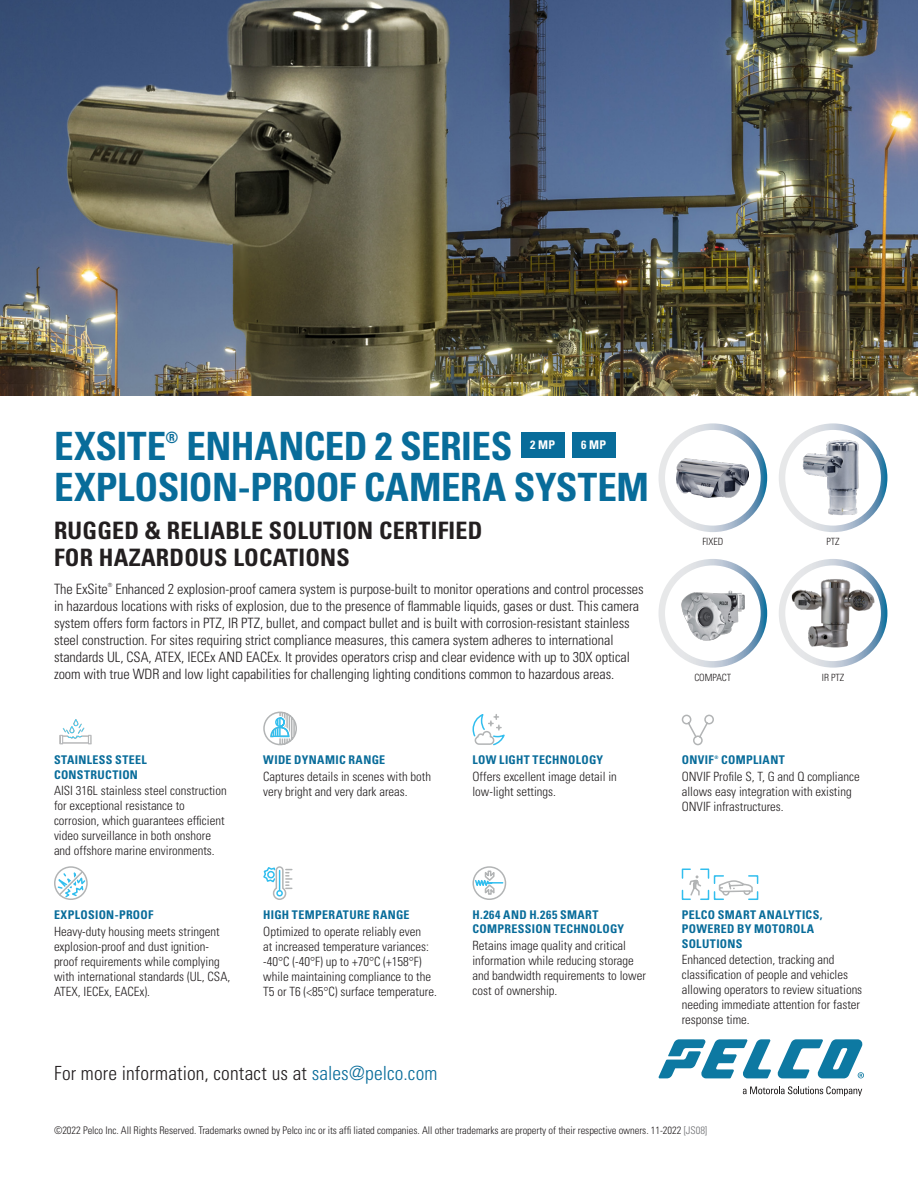
<style>
.page{position:relative;width:918px;height:1188px;background:#fff}
.page>*{position:absolute;margin:0;border:0;box-sizing:border-box;transform-origin:0 0}
.T1{font:700 condensed 39px/40.5px "Univers LT Std";letter-spacing:-.01em;color:#086c9a;text-align:center}
.T2{font:700 condensed 24px "Univers LT Std";letter-spacing:.01em;color:#231f20}
.CTA{font:300 condensed 19.5px "Univers LT Std";letter-spacing:.01em;color:#231f20}
.T1-2{font:700 condensed 15.6px "Univers LT Std";color:#086c9a}
.Body_Text_-_9_5pt{font:300 condensed 14.25px/17.1px "Univers LT Std";letter-spacing:-.005em;color:#231f20}
.Body_Text_-_8_5pt{font:300 condensed 12.75px/15px "Univers LT Std";color:#231f20}
.T4{font:700 condensed 12px/14.2px "Univers LT Std";letter-spacing:.025em;color:#086c9a}
.T4-2{font:700 condensed 12px "Univers LT Std";color:#fff}
.Legal_Text{font:300 condensed 10.5px "Univers LT Std";letter-spacing:-.005em;color:#231f20}
.t1{font:300 condensed 9.9px "Univers LT Std";letter-spacing:-.005em;color:#231f20}
.Body_Text_-_9_5pt-2{font:300 condensed 5.7px "Univers LT Std";color:#231f20}
.T4-3{font:700 condensed 4.8px "Univers LT Std";color:#086c9a}
.s1{color:#086c9a}
.s2{color:#6c6d70}
</style>
<div class="page">
<svg style="left:658px;top:1039px;width:113px;height:39px"></svg>
<svg style="left:743px;top:1086px;width:119px;height:10px"></svg>
<svg style="left:777px;top:1039px;width:87px;height:39px"></svg>
<img style="left:59px;top:719px;width:33px;height:26px">
<svg style="left:263px;top:711px;width:34px;height:35px"></svg>
<svg style="left:472px;top:714px;width:33px;height:32px"></svg>
<svg style="left:681px;top:714px;width:33px;height:32px"></svg>
<div style="left:54px;top:866px;width:34px;height:34px;border:2px solid #b2b4b5;border-radius:50%"></div>
<svg style="left:54px;top:866px;width:33px;height:33px"></svg>
<svg style="left:263px;top:866px;width:29px;height:34px"></svg>
<svg style="left:472px;top:866px;width:35px;height:34px"></svg>
<svg style="left:681px;top:868px;width:78px;height:32px"></svg>
<img style="left:0;top:0;width:918px;height:395px">
<div style="left:521px;top:432px;width:43px;height:26px;background:#086c9a"></div>
<div style="left:572px;top:432px;width:43px;height:26px;background:#086c9a"></div>
<svg style="left:779px;top:423px;width:108px;height:109px"></svg>
<img style="left:800px;top:433px;width:66px;height:85px">
<svg style="left:658px;top:423px;width:109px;height:109px"></svg>
<img style="left:677px;top:457px;width:72px;height:40px">
<svg style="left:658px;top:559px;width:109px;height:109px"></svg>
<img style="left:680px;top:579px;width:65px;height:65px">
<svg style="left:779px;top:559px;width:108px;height:109px"></svg>
<img style="left:788px;top:576px;width:90px;height:75px">
<p class="T1" style="left:54px;top:426px;width:114px">EXSITE</p>
<p class="T1-2" style="left:166px;top:428px;width:14px">®</p>
<p class="T1" style="left:54px;top:426px;width:597px">ENHANCED 2 SERIES<br>EXPLOSION-PROOF CAMERA SYSTEM</p>
<p class="T2" style="left:54px;top:515px;width:430px">RUGGED &amp; RELIABLE SOLUTION CERTIFIED</p>
<p class="T2" style="left:54px;top:542px;width:297px">FOR HAZARDOUS LOCATIONS</p>
<p class="Body_Text_-_9_5pt" style="left:54px;top:580px;width:55px">The ExSite</p>
<p class="Body_Text_-_9_5pt-2" style="left:108px;top:582px;width:6px">®</p>
<p class="T4-2" style="left:530px;top:437px;width:26px">2 MP</p>
<p class="T4-2" style="left:581px;top:437px;width:26px">6 MP</p>
<p class="Body_Text_-_9_5pt" style="left:54px;top:580px;width:591px;text-indent:61px">Enhanced 2 explosion-proof camera system is purpose-built to monitor operations and control processes in hazardous locations with risks of explosion, due to the presence of flammable liquids, gases or dust. This camera system offers form factors in PTZ, IR PTZ, bullet, and compact bullet and is built with corrosion-resistant stainless steel construction. For sites requiring strict compliance measures, this camera system adheres to international standards UL, CSA, ATEX, IECEx AND EACEx. It provides operators crisp and clear evidence with up to 30X optical zoom with true WDR and low light capabilities for challenging lighting conditions common to hazardous areas.</p>
<p class="T4" style="left:54px;top:753px;width:94px">STAINLESS STEEL<br>CONSTRUCTION</p>
<p class="Body_Text_-_8_5pt" style="left:54px;top:783px;width:174px">AISI 316L stainless steel construction for exceptional resistance to corrosion, which guarantees efficient video surveillance in both onshore and offshore marine environments.</p>
<p class="T4" style="left:54px;top:908px;width:101px">EXPLOSION-PROOF</p>
<p class="Body_Text_-_8_5pt" style="left:54px;top:924px;width:178px">Heavy-duty housing meets stringent explosion-proof and dust ignition&shy;proof requirements while complying with international standards (UL, CSA, ATEX, IECEx, EACEx).</p>
<p class="T4" style="left:263px;top:753px;width:124px">WIDE DYNAMIC RANGE</p>
<p class="Body_Text_-_8_5pt" style="left:263px;top:769px;width:169px">Captures details in scenes with both very bright and very dark areas.</p>
<p class="T4" style="left:263px;top:908px;width:148px">HIGH TEMPERATURE RANGE</p>
<p class="Body_Text_-_8_5pt" style="left:263px;top:924px;width:175px">Optimized to operate reliably even<br>at increased temperature variances: -40°C (-40°F) up to +70°C (+158°F) while maintaining compliance to the T5 or T6 (&lt;85°C) surface temperature.</p>
<p class="CTA" style="left:54px;top:1061px;width:385px">For more information, contact us at <span class="s1">sales@pelco.com</span></p>
<p class="T4" style="left:472px;top:753px;width:132px">LOW LIGHT TECHNOLOGY</p>
<p class="Body_Text_-_8_5pt" style="left:472px;top:769px;width:146px">Offers excellent image detail in low-light settings.</p>
<p class="T4" style="left:472px;top:908px;width:153px">H.264 AND H.265 SMART<br>COMPRESSION TECHNOLOGY</p>
<p class="Body_Text_-_8_5pt" style="left:472px;top:938px;width:175px">Retains image quality and critical information while reducing storage and bandwidth requirements to lower cost of ownership.</p>
<p class="t1" style="left:702px;top:536px;width:22px">FIXED</p>
<p class="t1" style="left:827px;top:536px;width:15px">PTZ</p>
<p class="t1" style="left:694px;top:672px;width:38px">COMPACT</p>
<p class="t1" style="left:822px;top:672px;width:24px">IR PTZ</p>
<p class="T4" style="left:682px;top:753px;width:34px">ONVIF</p>
<p class="T4-3" style="left:714px;top:754px;width:5px">®</p>
<p class="T4" style="left:721px;top:753px;width:65px">COMPLIANT</p>
<p class="Body_Text_-_8_5pt" style="left:682px;top:769px;width:179px">ONVIF Profile S, T, G and Q compliance allows easy integration with existing<br>ONVIF infrastructures.</p>
<p class="T4" style="left:682px;top:908px;width:142px">PELCO SMART ANALYTICS,<br>POWERED BY MOTOROLA<br>SOLUTIONS</p>
<p class="Body_Text_-_8_5pt" style="left:682px;top:952px;width:182px">Enhanced detection, tracking and classification of people and vehicles allowing operators to review situations needing immediate attention for faster response time.</p>
<p class="Legal_Text" style="left:54px;top:1124px;width:655px">©2022 Pelco Inc. All Rights Reserved. Trademarks owned by Pelco inc or its affi liated companies. All other trademarks are property of their respective owners. 11-2022 <span class="s2">[JS08]</span></p>
</div>
